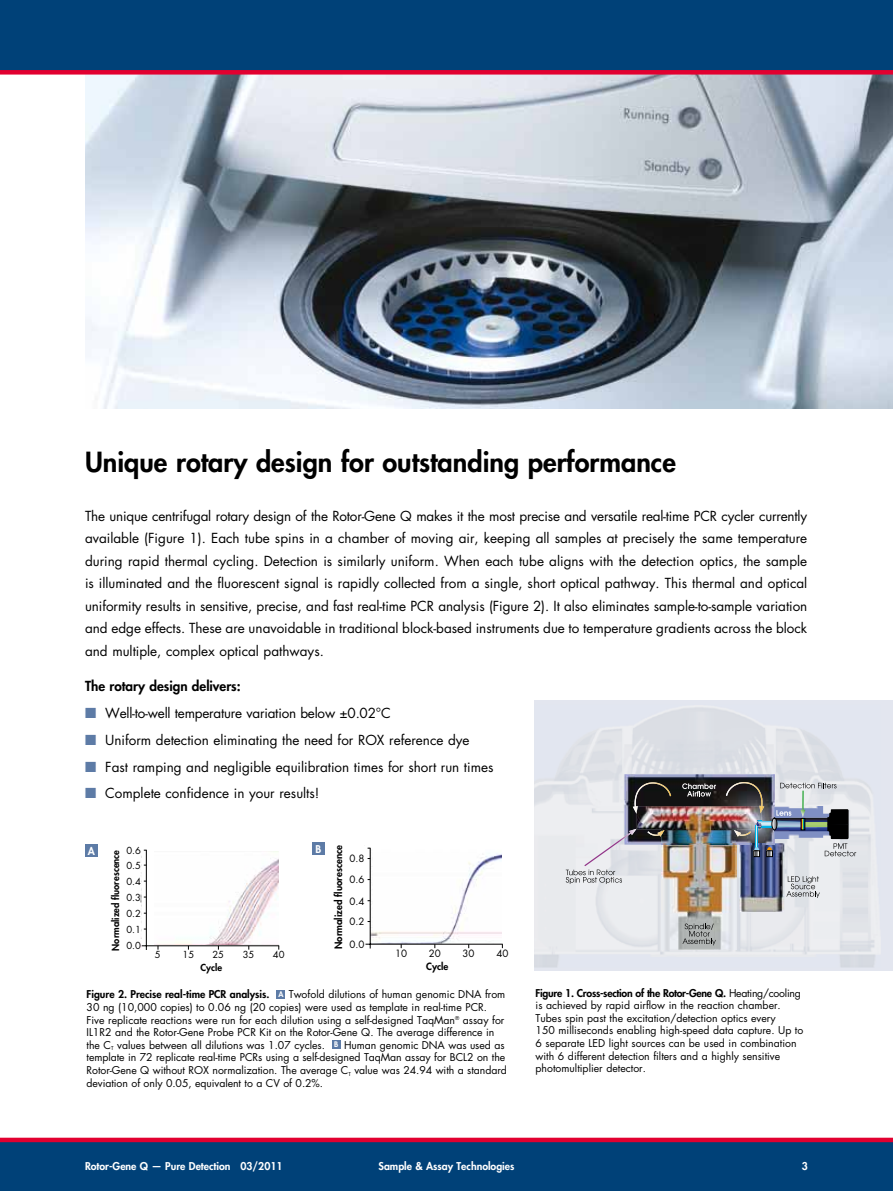
<style>
.page{position:relative;width:893px;height:1191px;background:#fff}
.page>*{position:absolute;margin:0;border:0;box-sizing:border-box;transform-origin:0 0}
.t1{font:800 27px "Futura";color:#000}
.t2{font:13.5px/22.5px "Futura";color:#000;text-align:justify}
.t3{font:800 13.5px "Futura";color:#000}
.t4{font:10.5px/12.6px "Futura";color:#000}
.t5{font:800 10.5px "Futura";color:#fff}
.t6{font:9.75px "Futura";color:#000}
.t7{font:800 9.75px "Futura";color:#000}
.t8{font:9.45px "Futura";color:#000}
.t9{font:800 9.45px "Futura";color:#000}
.s1{color:#5d7ba6}
.s2{font-weight:800}
.s3{font-weight:800;font-size:7.5px;color:#fff}
</style>
<div class="page">
<img style="left:85px;top:75px;width:808px;height:333px">
<div style="left:0;top:0;width:893px;height:72px;background:#004178"></div>
<div style="left:0;top:1140px;width:893px;height:51px;background:#004178"></div>
<div style="left:0;top:70px;width:893px;height:5px;background:#e20030"></div>
<div style="left:0;top:1137px;width:893px;height:5px;background:#e20030"></div>
<div style="left:534px;top:700px;width:359px;height:270px;background:#e3e6ef"></div>
<img style="left:534px;top:708px;width:341px;height:259px">
<img style="left:739px;top:856px;width:45px;height:56px">
<img style="left:626px;top:774px;width:147px;height:69px">
<svg style="left:682px;top:783px;width:34px;height:13px"></svg>
<img style="left:637px;top:806px;width:89px;height:23px">
<svg style="left:633px;top:782px;width:38px;height:31px"></svg>
<img style="left:661px;top:813px;width:75px;height:136px">
<svg style="left:647px;top:830px;width:17px;height:6px"></svg>
<svg style="left:682px;top:923px;width:34px;height:22px"></svg>
<svg style="left:566px;top:828px;width:71px;height:56px"></svg>
<svg style="left:786px;top:876px;width:34px;height:22px"></svg>
<img style="left:726px;top:782px;width:130px;height:74px">
<img style="left:141px;top:851px;width:138px;height:97px">
<div style="left:144px;top:945px;width:146px;height:15px;background:#fff"></div>
<div style="left:142px;top:844px;width:12px;height:109px;background:#fff"></div>
<hr style="left:142px;top:945px;width:137px;height:1px;background:#000">
<hr style="left:146px;top:849px;width:1px;height:101px;background:#000">
<img style="left:371px;top:854px;width:131px;height:89px">
<hr style="left:365px;top:943px;width:138px;height:1px;background:#000">
<hr style="left:370px;top:848px;width:1px;height:100px;background:#000">
<div style="left:277px;top:989px;width:8px;height:9px;background:#5d7ba6"></div>
<div style="left:332px;top:1040px;width:9px;height:8px;background:#5d7ba6"></div>
<div style="left:85px;top:844px;width:13px;height:13px;background:#5d7ba6"></div>
<div style="left:312px;top:841px;width:13px;height:13px;background:#5d7ba6"></div>
<h1 class="t1" style="left:85px;top:445px;width:592px">Unique rotary design for outstanding performance</h1>
<p class="t2" style="left:85px;top:504px;width:724px">The unique centrifugal rotary design of the Rotor-Gene Q makes it the most precise and versatile real-time PCR cycler currently available (Figure 1). Each tube spins in a chamber of moving air, keeping all samples at precisely the same temperature during rapid thermal cycling. Detection is similarly uniform. When each tube aligns with the detection optics, the sample is illuminated and the fluorescent signal is rapidly collected from a single, short optical pathway. This thermal and optical uniformity results in sensitive, precise, and fast real-time PCR analysis (Figure 2). It also eliminates sample-to-sample variation and edge effects. These are unavoidable in traditional block-based instruments due to temperature gradients across the block and multiple, complex optical pathways.</p>
<p class="t3" style="left:85px;top:678px;width:157px">The rotary design delivers:</p>
<p class="t2" style="left:85px;top:702px;width:307px"><span class="s1">■</span> Well-to-well temperature variation below ±0.02°C</p>
<p class="t2" style="left:85px;top:729px;width:386px"><span class="s1">■</span> Uniform detection eliminating the need for ROX reference dye</p>
<p class="t2" style="left:85px;top:755px;width:410px"><span class="s1">■</span> Fast ramping and negligible equilibration times for short run times</p>
<p class="t2" style="left:85px;top:782px;width:236px"><span class="s1">■</span> Complete confidence in your results!</p>
<p class="t5" style="left:88px;top:844px;width:9px">A</p>
<p class="t5" style="left:315px;top:842px;width:7px">B</p>
<p class="t8" style="left:126px;top:844px;width:16px">0.6</p>
<p class="t9" style="left:110px;top:950px;width:102px;rotate:-90deg">Normalized fluorescence</p>
<p class="t8" style="left:126px;top:859px;width:16px">0.5</p>
<p class="t8" style="left:126px;top:875px;width:16px">0.4</p>
<p class="t8" style="left:126px;top:891px;width:16px">0.3</p>
<p class="t8" style="left:126px;top:907px;width:16px">0.2</p>
<p class="t8" style="left:126px;top:923px;width:16px">0.1</p>
<p class="t8" style="left:126px;top:939px;width:16px">0.0</p>
<p class="t6" style="left:183px;top:947px;width:8px">5</p>
<p class="t6" style="left:212px;top:947px;width:14px">15</p>
<p class="t6" style="left:242px;top:947px;width:14px">25</p>
<p class="t6" style="left:274px;top:947px;width:14px">35</p>
<p class="t8" style="left:155px;top:948px;width:7px">5</p>
<p class="t8" style="left:183px;top:948px;width:13px">15</p>
<p class="t8" style="left:212px;top:948px;width:13px">25</p>
<p class="t8" style="left:243px;top:948px;width:13px">35</p>
<p class="t8" style="left:273px;top:948px;width:13px">40</p>
<p class="t7" style="left:332px;top:949px;width:106px;rotate:-90deg">Normalized fluorescence</p>
<p class="t6" style="left:350px;top:852px;width:17px">0.8</p>
<p class="t6" style="left:350px;top:873px;width:17px">0.6</p>
<p class="t6" style="left:350px;top:895px;width:17px">0.4</p>
<p class="t6" style="left:350px;top:915px;width:17px">0.2</p>
<p class="t6" style="left:350px;top:938px;width:17px">0.0</p>
<p class="t6" style="left:395px;top:947px;width:14px">10</p>
<p class="t6" style="left:429px;top:947px;width:14px">20</p>
<p class="t6" style="left:463px;top:947px;width:14px">30</p>
<p class="t6" style="left:496px;top:947px;width:14px">40</p>
<p class="t8" style="left:393px;top:948px;width:13px">20</p>
<p class="t8" style="left:425px;top:948px;width:13px">30</p>
<p class="t8" style="left:458px;top:948px;width:13px">40</p>
<p class="t9" style="left:201px;top:961px;width:23px">Cycle</p>
<p class="t7" style="left:426px;top:960px;width:24px">Cycle</p>
<p class="t4" style="left:87px;top:988px;width:422px"><span class="s2">Figure 2. Precise real-time PCR analysis.</span> <span class="s3">A</span> Twofold dilutions of human genomic DNA from 30 ng (10,000 copies) to 0.06 ng (20 copies) were used as template in real-time PCR.<br>Five replicate reactions were run for each dilution using a self-designed TaqMan<sup>®</sup> assay for IL1R2 and the Rotor-Gene Probe PCR Kit on the Rotor-Gene Q. The average difference in the C<sub>T</sub> values between all dilutions was 1.07 cycles. <span class="s3">B</span> Human genomic DNA was used as template in 72 replicate real-time PCRs using a self-designed TaqMan assay for BCL2 on the Rotor-Gene Q without ROX normalization. The average C<sub>T</sub> value was 24.94 with a standard deviation of only 0.05, equivalent to a CV of 0.2%.</p>
<p class="t4" style="left:536px;top:986px;width:269px"><span class="s2">Figure 1. Cross-section of the Rotor-Gene Q.</span> Heating/cooling is achieved by rapid airflow in the reaction chamber.<br>Tubes spin past the excitation/detection optics every<br>150 milliseconds enabling high-speed data capture. Up to 6 separate LED light sources can be used in combination with 6 different detection filters and a highly sensitive photomultiplier detector.</p>
<p class="t5" style="left:85px;top:1160px;width:199px">Rotor-Gene Q — Pure Detection 03/2011</p>
<p class="t5" style="left:378px;top:1160px;width:137px">Sample &amp; Assay Technologies</p>
<p class="t5" style="left:802px;top:1160px;width:8px">3</p>
</div>
